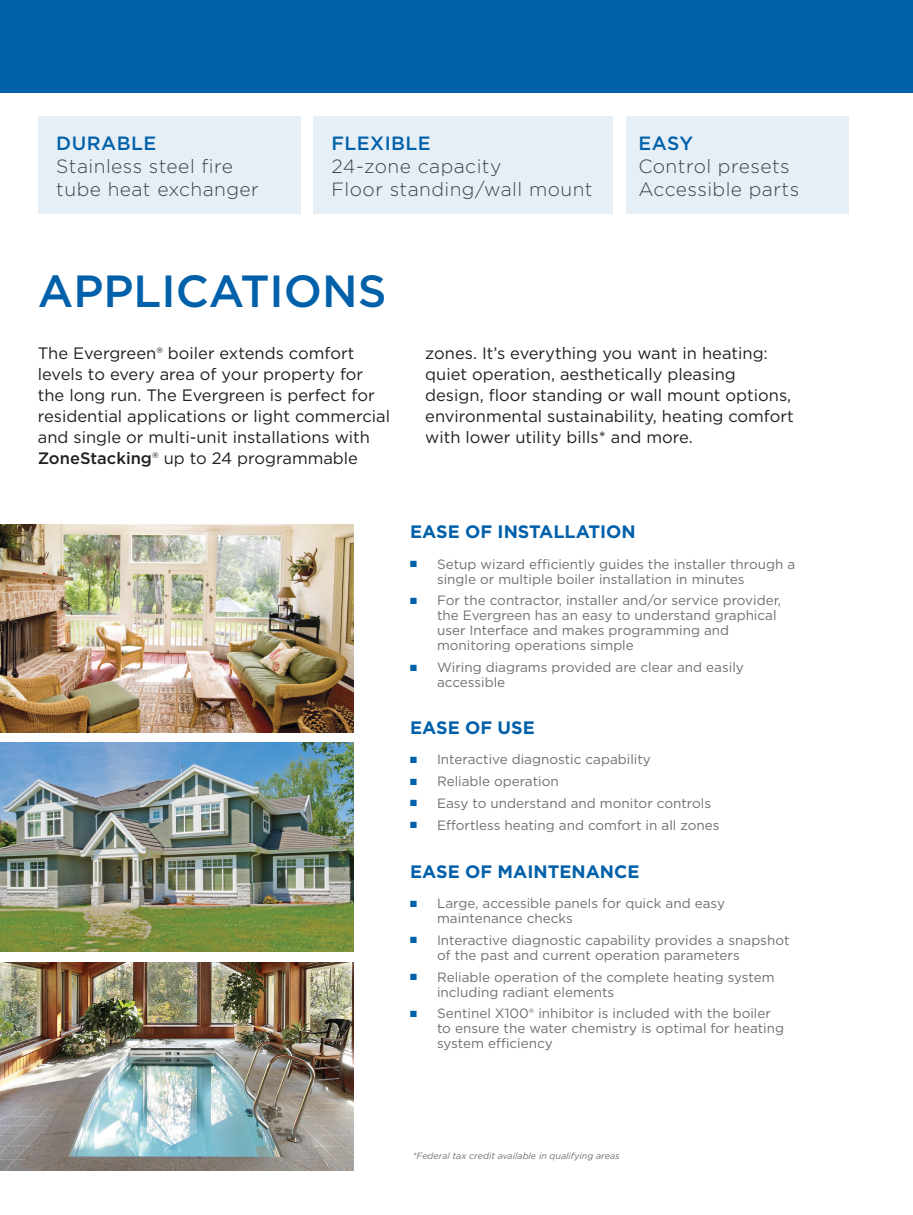
<style>
.page{position:relative;width:913px;height:1215px;background:#fff}
.page>*{position:absolute;margin:0;border:0;box-sizing:border-box;transform-origin:0 0}
.wm_headline{font:500 45px "Gotham";color:#0060a9}
.t1{font:300 19.2px/23px "Gotham";letter-spacing:.025em;color:#414142}
.t2{font:500 19.2px "Gotham";letter-spacing:.025em;color:#0060a9}
.honeywell{font:700 18px "Gotham";color:#0060a9}
.wm_body_gray_sub{font:16.5px/21px "Gotham";color:#231f20}
.t3{font:13.5px/15px "Gotham";color:#6d6f71}
.wm_body{font:italic 9px "Gotham";color:#6d6f71}
.s1{font-weight:500}
.s2{color:#0060a9}
</style>
<div class="page">
<div style="left:38px;top:117px;width:263px;height:97px;background:#e6eff6"></div>
<div style="left:313px;top:117px;width:299px;height:97px;background:#e6eff6"></div>
<div style="left:626px;top:117px;width:222px;height:97px;background:#e6eff6"></div>
<div style="left:0;top:0;width:913px;height:92px;background:#0060a9"></div>
<img style="left:0;top:524px;width:354px;height:209px">
<img style="left:0;top:743px;width:354px;height:208px">
<img style="left:0;top:962px;width:354px;height:209px">
<p class="t2" style="left:56px;top:131px;width:101px">DURABLE</p>
<p class="t1" style="left:56px;top:154px;width:204px">Stainless steel fire tube heat exchanger</p>
<p class="t2" style="left:331px;top:131px;width:101px">FLEXIBLE</p>
<p class="t1" style="left:331px;top:154px;width:171px">24-zone capacity</p>
<p class="t1" style="left:331px;top:177px;width:262px">Floor standing/wall mount</p>
<p class="wm_headline" style="left:38px;top:261px;width:350px">APPLICATIONS</p>
<p class="t2" style="left:638px;top:131px;width:56px">EASY</p>
<p class="t1" style="left:638px;top:154px;width:153px">Control presets</p>
<p class="t1" style="left:638px;top:177px;width:162px">Accessible parts</p>
<p class="wm_body_gray_sub" style="left:38px;top:342px;width:354px">The Evergreen® boiler extends comfort levels to every area of your property for the long run. The Evergreen is perfect for residential applications or light commercial and single or multi-unit installations with <span class="s1">ZoneStacking</span>® up to 24 programmable</p>
<p class="wm_body_gray_sub" style="left:425px;top:342px;width:370px">zones. It’s everything you want in heating: quiet operation, aesthetically pleasing design, floor standing or wall mount options, environmental sustainability, heating comfort with lower utility bills* and more.</p>
<p class="honeywell" style="left:410px;top:520px;width:227px">EASE OF INSTALLATION</p>
<p class="t3" style="left:437px;top:556px;width:360px;text-indent:-27px"><span class="s2">■</span> Setup wizard efficiently guides the installer through a single or multiple boiler installation in minutes</p>
<p class="t3" style="left:437px;top:593px;width:346px;text-indent:-27px"><span class="s2">■</span> For the contractor, installer and/or service provider, the Evergreen has an easy to understand graphical user Interface and makes programming and monitoring operations simple</p>
<p class="t3" style="left:437px;top:660px;width:308px;text-indent:-27px"><span class="s2">■</span> Wiring diagrams provided are clear and easily accessible</p>
<p class="honeywell" style="left:410px;top:716px;width:126px">EASE OF USE</p>
<p class="t3" style="left:410px;top:752px;width:242px"><span class="s2">■</span> Interactive diagnostic capability</p>
<p class="t3" style="left:410px;top:774px;width:150px"><span class="s2">■</span> Reliable operation</p>
<p class="t3" style="left:410px;top:795px;width:302px"><span class="s2">■</span> Easy to understand and monitor controls</p>
<p class="t3" style="left:410px;top:817px;width:311px"><span class="s2">■</span> Effortless heating and comfort in all zones</p>
<p class="honeywell" style="left:410px;top:859px;width:231px">EASE OF MAINTENANCE</p>
<p class="t3" style="left:437px;top:896px;width:289px;text-indent:-27px"><span class="s2">■</span> Large, accessible panels for quick and easy maintenance checks</p>
<p class="t3" style="left:437px;top:932px;width:354px;text-indent:-27px"><span class="s2">■</span> Interactive diagnostic capability provides a snapshot of the past and current operation parameters</p>
<p class="t3" style="left:437px;top:969px;width:339px;text-indent:-27px"><span class="s2">■</span> Reliable operation of the complete heating system including radiant elements</p>
<p class="t3" style="left:437px;top:1006px;width:348px;text-indent:-27px"><span class="s2">■</span> Sentinel X100® inhibitor is included with the boiler to ensure the water chemistry is optimal for heating system efficiency</p>
<p class="wm_body" style="left:413px;top:1150px;width:208px">*Federal tax credit available in qualifying areas</p>
</div>
